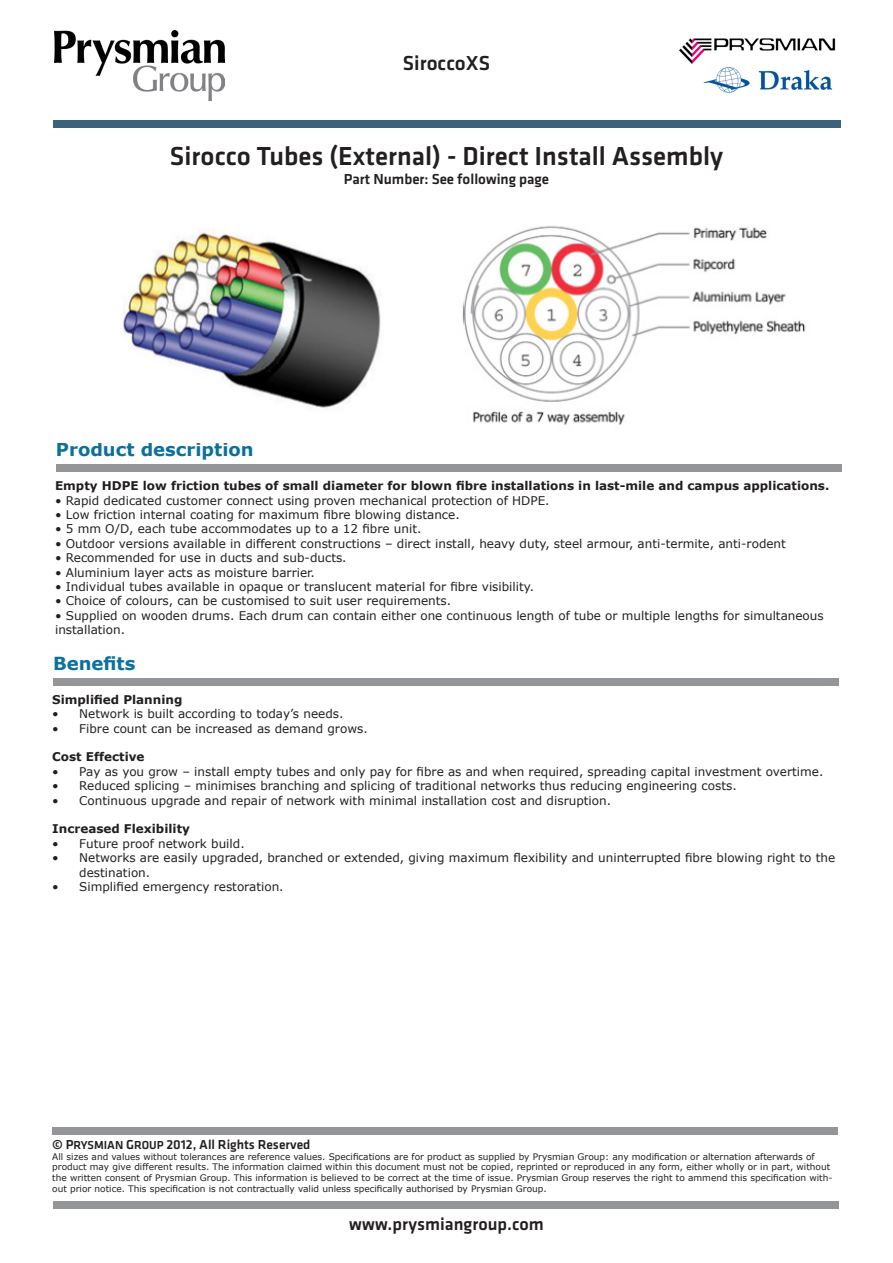
<style>
.page{position:relative;width:893px;height:1263px;background:#fff}
.page>*{position:absolute;margin:0;border:0;box-sizing:border-box;transform-origin:0 0}
.t1{font:500 27px "Klavika";color:#231f20}
.t2{font:500 21px "Klavika";color:#231f20}
.t3{font:700 18px "Verdana";color:#0b719b}
.t4{font:500 18px "Klavika";color:#231f20}
.t5{font:500 15px "Klavika";color:#231f20}
.t6{font:500 13.5px "Klavika";color:#231f20}
.t7{font:12px/14.4px "Verdana";color:#231f20}
.t8{font:700 12px "Verdana";color:#231f20}
.t9{font:9px/10.6px "Verdana";color:#231f20}
.s1{font-size:12px}
</style>
<div class="page">
<img style="left:703px;top:67px;width:130px;height:26px">
<img style="left:54px;top:30px;width:171px;height:70px">
<img style="left:679px;top:38px;width:157px;height:26px">
<div style="left:713px;top:52px;width:64px;height:9px;background:#fff"></div>
<div style="left:54px;top:121px;width:787px;height:7px;background:#3c617b"></div>
<div style="left:56px;top:464px;width:786px;height:7px;background:#939598"></div>
<div style="left:53px;top:1202px;width:786px;height:7px;background:#939598"></div>
<img style="left:123px;top:226px;width:683px;height:199px">
<div style="left:53px;top:678px;width:786px;height:7px;background:#939598"></div>
<div style="left:52px;top:1128px;width:786px;height:7px;background:#939598"></div>
<p class="t2" style="left:403px;top:51px;width:89px">SiroccoXS</p>
<p class="t1" style="left:170px;top:141px;width:554px">Sirocco Tubes (External) - Direct Install Assembly</p>
<p class="t5" style="left:344px;top:171px;width:207px">Part Number: See following page</p>
<p class="t3" style="left:56px;top:438px;width:199px">Product description</p>
<p class="t8" style="left:55px;top:478px;width:776px">Empty HDPE low friction tubes of small diameter for blown fibre installations in last-mile and campus applications.</p>
<p class="t7" style="left:55px;top:493px;width:496px">• Rapid dedicated customer connect using proven mechanical protection of HDPE.</p>
<p class="t7" style="left:55px;top:507px;width:406px">• Low friction internal coating for maximum fibre blowing distance.</p>
<p class="t7" style="left:55px;top:522px;width:368px">• 5 mm O/D, each tube accommodates up to a 12 fibre unit.</p>
<p class="t7" style="left:55px;top:536px;width:732px">• Outdoor versions available in different constructions – direct install, heavy duty, steel armour, anti-termite, anti-rodent</p>
<p class="t7" style="left:55px;top:551px;width:293px">• Recommended for use in ducts and sub-ducts.</p>
<p class="t7" style="left:55px;top:565px;width:261px">• Aluminium layer acts as moisture barrier.</p>
<p class="t7" style="left:55px;top:579px;width:481px">• Individual tubes available in opaque or translucent material for fibre visibility.</p>
<p class="t7" style="left:55px;top:594px;width:398px">• Choice of colours, can be customised to suit user requirements.</p>
<p class="t7" style="left:55px;top:608px;width:770px">• Supplied on wooden drums. Each drum can contain either one continuous length of tube or multiple lengths for simultaneous installation.</p>
<p class="t3" style="left:53px;top:651px;width:84px">Benefits</p>
<p class="t8" style="left:52px;top:692px;width:132px">Simplified Planning</p>
<p class="t7" style="left:52px;top:707px;width:293px">• Network is built according to today’s needs.</p>
<p class="t7" style="left:52px;top:721px;width:317px">• Fibre count can be increased as demand grows.</p>
<p class="t8" style="left:52px;top:749px;width:94px">Cost Effective</p>
<p class="t7" style="left:52px;top:764px;width:773px">• Pay as you grow – install empty tubes and only pay for fibre as and when required, spreading capital investment overtime.</p>
<p class="t7" style="left:52px;top:779px;width:686px">• Reduced splicing – minimises branching and splicing of traditional networks thus reducing engineering costs.</p>
<p class="t7" style="left:52px;top:793px;width:560px">• Continuous upgrade and repair of network with minimal installation cost and disruption.</p>
<p class="t8" style="left:52px;top:821px;width:139px">Increased Flexibility</p>
<p class="t7" style="left:52px;top:836px;width:194px">• Future proof network build.</p>
<p class="t7" style="left:79px;top:851px;width:757px;text-indent:-27px">• Networks are easily upgraded, branched or extended, giving maximum flexibility and uninterrupted fibre blowing right to the destination.</p>
<p class="t7" style="left:52px;top:880px;width:233px">• Simplified emergency restoration.</p>
<p class="t6" style="left:52px;top:1137px;width:260px">© P<span class="s1">RYSMIAN</span> G<span class="s1">ROUP</span> 2012, All Rights Reserved</p>
<p class="t9" style="left:52px;top:1151px;width:782px">All sizes and values without tolerances are reference values. Specifications are for product as supplied by Prysmian Group: any modification or alternation afterwards of product may give different results. The information claimed within this document must not be copied, reprinted or reproduced in any form, either wholly or in part, without the written consent of Prysmian Group. This information is believed to be correct at the time of issue. Prysmian Group reserves the right to ammend this specification with&shy;out prior notice. This specification is not contractually valid unless specifically authorised by Prysmian Group.</p>
<p class="t4" style="left:349px;top:1214px;width:196px">www.prysmiangroup.com</p>
</div>
